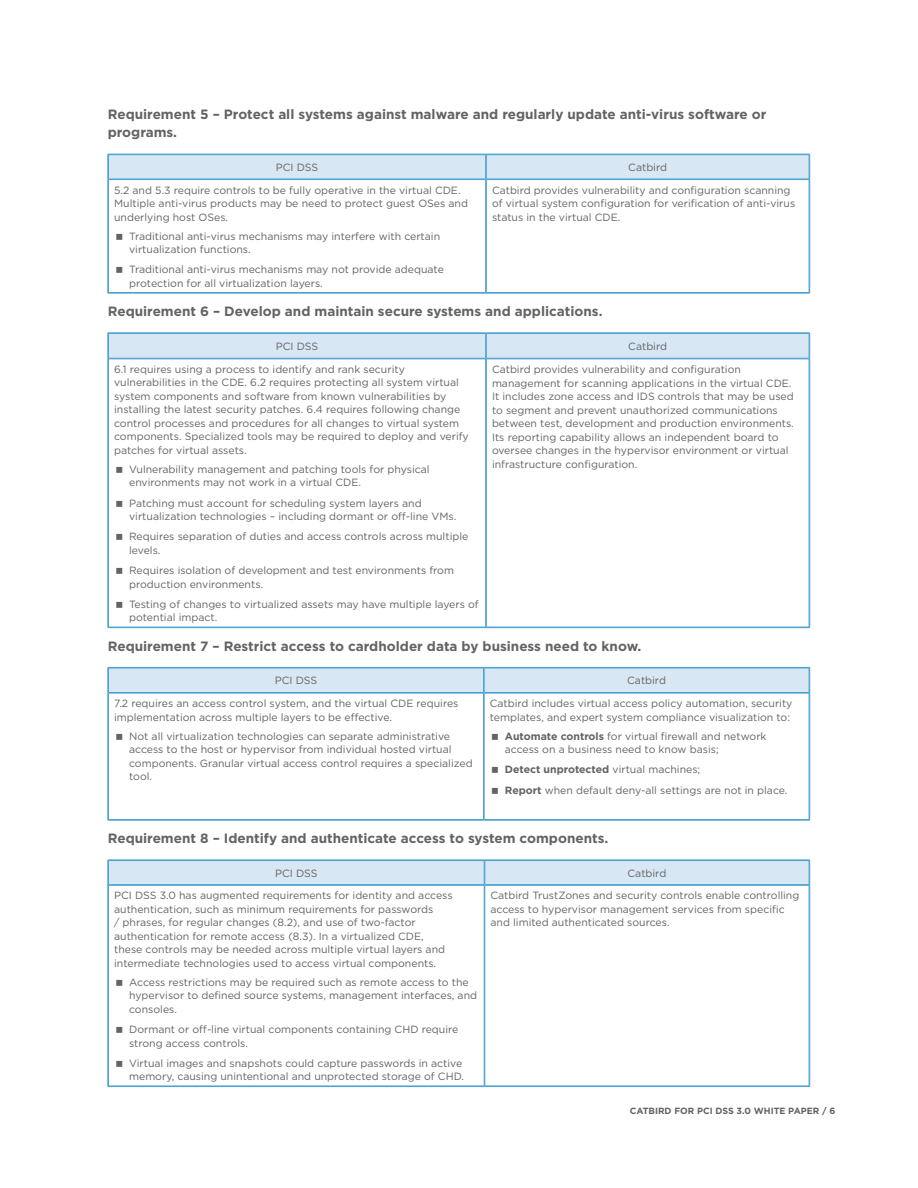
<style>
.page{position:relative;width:918px;height:1188px;background:#fff}
.page>*{position:absolute;margin:0;border:0;box-sizing:border-box;transform-origin:0 0}
.t1{font:700 13.5px/18px "Gotham";color:#636265}
.t2{font:10.5px/13.5px "Gotham";color:#636265}
.t3{font:700 9px "Gotham";color:#636265}
.s1{font-weight:700}
</style>
<div class="page">
<svg style="left:108px;top:154px;width:702px;height:25px;background:#cce1f0"></svg>
<hr style="left:108px;top:179px;width:378px;height:1px;background:#4aa0cf">
<hr style="left:108px;top:180px;width:1px;height:112px;background:#4aa0cf">
<hr style="left:486px;top:179px;width:323px;height:1px;background:#4aa0cf">
<hr style="left:485px;top:180px;width:1px;height:112px;background:#4aa0cf">
<hr style="left:486px;top:180px;width:1px;height:112px;background:#4aa0cf">
<hr style="left:809px;top:179px;width:1px;height:114px;background:#4aa0cf">
<hr style="left:108px;top:292px;width:378px;height:1px;background:#4aa0cf">
<hr style="left:108px;top:293px;width:378px;height:1px;background:#4aa0cf">
<hr style="left:486px;top:292px;width:323px;height:1px;background:#4aa0cf">
<hr style="left:486px;top:293px;width:324px;height:1px;background:#4aa0cf">
<svg style="left:108px;top:333px;width:702px;height:26px;background:#cfe2f0"></svg>
<hr style="left:108px;top:358px;width:378px;height:1px;background:#4aa0cf">
<hr style="left:108px;top:359px;width:378px;height:1px;background:#4aa0cf">
<hr style="left:108px;top:359px;width:1px;height:268px;background:#4aa0cf">
<hr style="left:486px;top:358px;width:323px;height:1px;background:#4aa0cf">
<hr style="left:486px;top:359px;width:323px;height:1px;background:#4aa0cf">
<hr style="left:485px;top:359px;width:1px;height:268px;background:#4aa0cf">
<hr style="left:486px;top:359px;width:1px;height:268px;background:#4aa0cf">
<hr style="left:809px;top:359px;width:1px;height:269px;background:#4aa0cf">
<hr style="left:108px;top:627px;width:378px;height:1px;background:#4aa0cf">
<hr style="left:486px;top:627px;width:324px;height:1px;background:#4aa0cf">
<svg style="left:108px;top:667px;width:702px;height:26px;background:#cee2f0"></svg>
<hr style="left:108px;top:692px;width:376px;height:1px;background:#4aa0cf">
<hr style="left:108px;top:693px;width:376px;height:1px;background:#4aa0cf">
<hr style="left:108px;top:693px;width:1px;height:126px;background:#4aa0cf">
<hr style="left:484px;top:692px;width:325px;height:1px;background:#4aa0cf">
<hr style="left:484px;top:693px;width:325px;height:1px;background:#4aa0cf">
<hr style="left:483px;top:693px;width:1px;height:126px;background:#4aa0cf">
<hr style="left:484px;top:693px;width:1px;height:126px;background:#4aa0cf">
<hr style="left:809px;top:693px;width:1px;height:127px;background:#4aa0cf">
<hr style="left:108px;top:819px;width:376px;height:1px;background:#4aa0cf">
<hr style="left:108px;top:820px;width:376px;height:1px;background:#4aa0cf">
<hr style="left:484px;top:819px;width:325px;height:1px;background:#4aa0cf">
<hr style="left:484px;top:820px;width:326px;height:1px;background:#4aa0cf">
<div style="left:108px;top:860px;width:702px;height:25px;background:#d7e7f3"></div>
<hr style="left:108px;top:884px;width:376px;height:1px;background:#4aa0cf">
<hr style="left:108px;top:885px;width:376px;height:1px;background:#4aa0cf">
<hr style="left:108px;top:885px;width:1px;height:201px;background:#4aa0cf">
<hr style="left:485px;top:884px;width:324px;height:1px;background:#4aa0cf">
<hr style="left:485px;top:885px;width:324px;height:1px;background:#4aa0cf">
<hr style="left:484px;top:885px;width:1px;height:201px;background:#4aa0cf">
<hr style="left:485px;top:885px;width:1px;height:201px;background:#4aa0cf">
<hr style="left:809px;top:885px;width:1px;height:202px;background:#4aa0cf">
<hr style="left:108px;top:1086px;width:376px;height:1px;background:#4aa0cf">
<hr style="left:484px;top:1086px;width:326px;height:1px;background:#4aa0cf">
<p class="t1" style="left:108px;top:105px;width:660px">Requirement 5 – Protect all systems against malware and regularly update anti-virus software or programs.</p>
<p class="t2" style="left:276px;top:160px;width:44px">PCI DSS</p>
<p class="t2" style="left:628px;top:160px;width:40px">Catbird</p>
<p class="t2" style="left:114px;top:183px;width:355px">5.2 and 5.3 require controls to be fully operative in the virtual CDE.<br>Multiple anti-virus products may be need to protect guest OSes and underlying host OSes.</p>
<p class="t2" style="left:129px;top:229px;width:313px">Traditional anti-virus mechanisms may interfere with certain virtualization functions.</p>
<p class="t2" style="left:129px;top:263px;width:316px">Traditional anti-virus mechanisms may not provide adequate protection for all virtualization layers.</p>
<p class="t2" style="left:492px;top:183px;width:305px">Catbird provides vulnerability and configuration scanning of virtual system configuration for verification of anti-virus status in the virtual CDE.</p>
<p class="t1" style="left:108px;top:302px;width:496px">Requirement 6 – Develop and maintain secure systems and applications.</p>
<p class="t2" style="left:276px;top:339px;width:44px">PCI DSS</p>
<p class="t2" style="left:628px;top:339px;width:40px">Catbird</p>
<p class="t2" style="left:114px;top:362px;width:356px">6.1 requires using a process to identify and rank security vulnerabilities in the CDE. 6.2 requires protecting all system virtual system components and software from known vulnerabilities by installing the latest security patches. 6.4 requires following change control processes and procedures for all changes to virtual system components. Specialized tools may be required to deploy and verify patches for virtual assets.</p>
<p class="t2" style="left:129px;top:462px;width:302px">Vulnerability management and patching tools for physical environments may not work in a virtual CDE.</p>
<p class="t2" style="left:129px;top:496px;width:329px">Patching must account for scheduling system layers and virtualization technologies – including dormant or off-line VMs.</p>
<p class="t2" style="left:129px;top:530px;width:341px">Requires separation of duties and access controls across multiple levels.</p>
<p class="t2" style="left:129px;top:563px;width:326px">Requires isolation of development and test environments from production environments.</p>
<p class="t2" style="left:129px;top:597px;width:351px">Testing of changes to virtualized assets may have multiple layers of potential impact.</p>
<p class="t2" style="left:492px;top:362px;width:303px">Catbird provides vulnerability and configuration management for scanning applications in the virtual CDE.<br>It includes zone access and IDS controls that may be used to segment and prevent unauthorized communications between test, development and production environments.<br>Its reporting capability allows an independent board to oversee changes in the hypervisor environment or virtual infrastructure configuration.</p>
<p class="t1" style="left:108px;top:637px;width:535px">Requirement 7 – Restrict access to cardholder data by business need to know.</p>
<p class="t2" style="left:275px;top:674px;width:44px">PCI DSS</p>
<p class="t2" style="left:627px;top:674px;width:40px">Catbird</p>
<p class="t2" style="left:114px;top:697px;width:346px">7.2 requires an access control system, and the virtual CDE requires implementation across multiple layers to be effective.</p>
<p class="t2" style="left:129px;top:729px;width:345px">Not all virtualization technologies can separate administrative access to the host or hypervisor from individual hosted virtual components. Granular virtual access control requires a specialized tool.</p>
<p class="t2" style="left:490px;top:697px;width:304px">Catbird includes virtual access policy automation, security templates, and expert system compliance visualization to:</p>
<p class="t2" style="left:505px;top:729px;width:263px"><span class="s1">Automate controls</span> for virtual firewall and network access on a business need to know basis;</p>
<p class="t2" style="left:505px;top:759px;width:284px;line-height:20.2px"><span class="s1">Detect unprotected</span> virtual machines;<br><span class="s1">Report</span> when default deny-all settings are not in place.</p>
<p class="t1" style="left:108px;top:829px;width:502px">Requirement 8 – Identify and authenticate access to system components.</p>
<p class="t2" style="left:275px;top:866px;width:44px">PCI DSS</p>
<p class="t2" style="left:628px;top:866px;width:40px">Catbird</p>
<p class="t2" style="left:114px;top:889px;width:340px">PCI DSS 3.0 has augmented requirements for identity and access authentication, such as minimum requirements for passwords<br>/ phrases, for regular changes (8.2), and use of two-factor authentication for remote access (8.3). In a virtualized CDE, these controls may be needed across multiple virtual layers and intermediate technologies used to access virtual components.</p>
<p class="t2" style="left:129px;top:975px;width:350px">Access restrictions may be required such as remote access to the hypervisor to defined source systems, management interfaces, and consoles.</p>
<p class="t2" style="left:129px;top:1022px;width:331px">Dormant or off-line virtual components containing CHD require strong access controls.</p>
<p class="t2" style="left:129px;top:1056px;width:336px">Virtual images and snapshots could capture passwords in active memory, causing unintentional and unprotected storage of CHD.</p>
<p class="t2" style="left:491px;top:889px;width:310px">Catbird TrustZones and security controls enable controlling access to hypervisor management services from specific and limited authenticated sources.</p>
<p class="t3" style="left:630px;top:1105px;width:207px">CATBIRD FOR PCI DSS 3.0 WHITE PAPER / 6</p>
</div>
